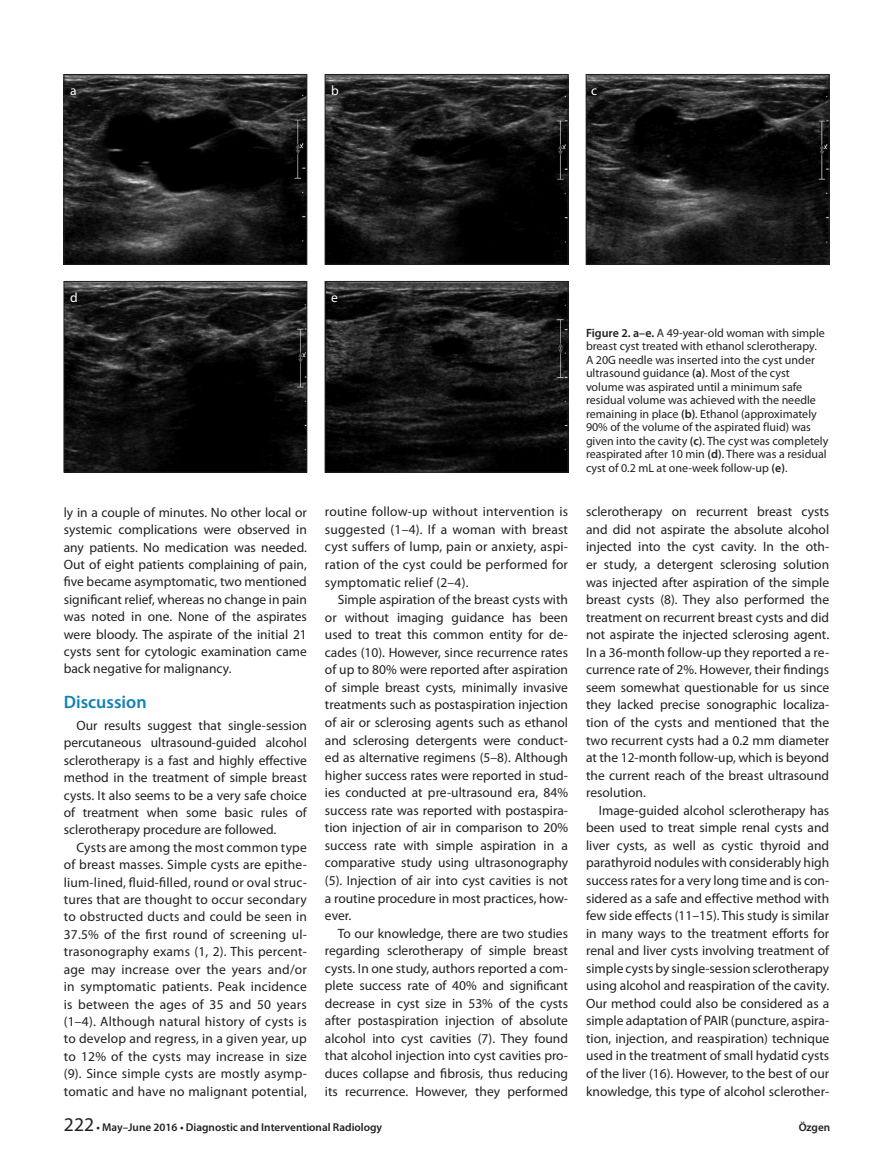
<style>
.page{position:relative;width:893px;height:1170px;background:#fff}
.page>*{position:absolute;margin:0;border:0;box-sizing:border-box;transform-origin:0 0}
.t1{font:600 18px "Myriad Pro";color:#1181b4}
.t2{font:13.5px/17.5px "Myriad Pro";color:#231f20;text-align:justify}
.t3{font:13.5px "Myriad Pro";color:#fff}
.t4{font:12px/13.5px "Myriad Pro";color:#231f20}
.t5{font:600 11.25px "Myriad Pro";color:#231f20}
.s1{font-weight:600}
.s2{font-weight:400;font-size:19.5px}
</style>
<div class="page">
<img style="left:66px;top:283px;width:239px;height:187px">
<div style="left:64px;top:281px;width:243px;height:191px;border:1px solid #231f20"></div>
<img style="left:66px;top:76px;width:239px;height:186px">
<div style="left:64px;top:74px;width:243px;height:190px;border:1px solid #231f20"></div>
<img style="left:327px;top:283px;width:239px;height:187px">
<div style="left:325px;top:281px;width:243px;height:191px;border:1px solid #231f20"></div>
<img style="left:327px;top:76px;width:239px;height:186px">
<div style="left:325px;top:74px;width:243px;height:190px;border:1px solid #231f20"></div>
<img style="left:588px;top:76px;width:239px;height:186px">
<div style="left:586px;top:74px;width:243px;height:190px;border:1px solid #231f20"></div>
<p class="t3" style="left:70px;top:83px;width:8px">a</p>
<p class="t3" style="left:331px;top:83px;width:9px">b</p>
<p class="t3" style="left:591px;top:83px;width:8px">c</p>
<p class="t3" style="left:70px;top:289px;width:9px">d</p>
<p class="t3" style="left:331px;top:289px;width:8px">e</p>
<p class="t2" style="left:64px;top:503px;width:245px">ly in a couple of minutes. No other local or systemic complications were observed in any patients. No medication was needed.<br>Out of eight patients complaining of pain, five became asymptomatic, two mentioned significant relief, whereas no change in pain was noted in one. None of the aspirates were bloody. The aspirate of the initial 21 cysts sent for cytologic examination came back negative for malignancy.</p>
<p class="t1" style="left:64px;top:690px;width:84px">Discussion</p>
<p class="t2" style="left:64px;top:716px;width:245px;text-indent:13px">Our results suggest that single-session percutaneous ultrasound-guided alcohol sclerotherapy is a fast and highly effective method in the treatment of simple breast cysts. It also seems to be a very safe choice of treatment when some basic rules of sclerotherapy procedure are followed.</p>
<p class="t2" style="left:64px;top:838px;width:245px;text-indent:13px">Cysts are among the most common type of breast masses. Simple cysts are epithe&shy;lium-lined, fluid-filled, round or oval struc&shy;tures that are thought to occur secondary to obstructed ducts and could be seen in 37.5% of the first round of screening ul&shy;trasonography exams (1, 2). This percent&shy;age may increase over the years and/or in symptomatic patients. Peak incidence is between the ages of 35 and 50 years (1–4). Although natural history of cysts is to develop and regress, in a given year, up to 12% of the cysts may increase in size (9). Since simple cysts are mostly asymp&shy;tomatic and have no malignant potential,</p>
<p class="t2" style="left:325px;top:503px;width:245px">routine follow-up without intervention is suggested (1–4). If a woman with breast cyst suffers of lump, pain or anxiety, aspi&shy;ration of the cyst could be performed for symptomatic relief (2–4).</p>
<p class="t2" style="left:325px;top:590px;width:245px;text-indent:13px">Simple aspiration of the breast cysts with or without imaging guidance has been used to treat this common entity for de&shy;cades (10). However, since recurrence rates of up to 80% were reported after aspiration of simple breast cysts, minimally invasive treatments such as postaspiration injection of air or sclerosing agents such as ethanol and sclerosing detergents were conduct&shy;ed as alternative regimens (5–8). Although higher success rates were reported in stud&shy;ies conducted at pre-ultrasound era, 84% success rate was reported with postaspira&shy;tion injection of air in comparison to 20% success rate with simple aspiration in a comparative study using ultrasonography (5). Injection of air into cyst cavities is not a routine procedure in most practices, how&shy;ever.</p>
<p class="t2" style="left:325px;top:924px;width:245px;text-indent:13px">To our knowledge, there are two studies regarding sclerotherapy of simple breast cysts. In one study, authors reported a com&shy;plete success rate of 40% and significant decrease in cyst size in 53% of the cysts after postaspiration injection of absolute alcohol into cyst cavities (7). They found that alcohol injection into cyst cavities pro&shy;duces collapse and fibrosis, thus reducing its recurrence. However, they performed</p>
<p class="t4" style="left:586px;top:325px;width:244px"><span class="s1">Figure 2. a–e.</span> A 49-year-old woman with simple breast cyst treated with ethanol sclerotherapy.<br>A 20G needle was inserted into the cyst under ultrasound guidance <span class="s1">(a)</span>. Most of the cyst volume was aspirated until a minimum safe residual volume was achieved with the needle remaining in place <span class="s1">(b)</span>. Ethanol (approximately 90% of the volume of the aspirated fluid) was given into the cavity <span class="s1">(c)</span>. The cyst was completely reaspirated after 10 min <span class="s1">(d)</span>. There was a residual cyst of 0.2 mL at one-week follow-up <span class="s1">(e)</span>.</p>
<p class="t2" style="left:586px;top:503px;width:245px">sclerotherapy on recurrent breast cysts and did not aspirate the absolute alcohol injected into the cyst cavity. In the oth&shy;er study, a detergent sclerosing solution was injected after aspiration of the simple breast cysts (8). They also performed the treatment on recurrent breast cysts and did not aspirate the injected sclerosing agent.<br>In a 36-month follow-up they reported a re&shy;currence rate of 2%. However, their findings seem somewhat questionable for us since they lacked precise sonographic localiza&shy;tion of the cysts and mentioned that the two recurrent cysts had a 0.2 mm diameter at the 12-month follow-up, which is beyond the current reach of the breast ultrasound resolution.</p>
<p class="t2" style="left:586px;top:801px;width:245px;text-indent:13px">Image-guided alcohol sclerotherapy has been used to treat simple renal cysts and liver cysts, as well as cystic thyroid and parathyroid nodules with considerably high success rates for a very long time and is con&shy;sidered as a safe and effective method with few side effects (11–15). This study is similar in many ways to the treatment efforts for renal and liver cysts involving treatment of simple cysts by single-session sclerotherapy using alcohol and reaspiration of the cavity.<br>Our method could also be considered as a simple adaptation of PAIR (puncture, aspira&shy;tion, injection, and reaspiration) technique used in the treatment of small hydatid cysts of the liver (16). However, to the best of our knowledge, this type of alcohol sclerother-</p>
<p class="t5" style="left:64px;top:1120px;width:320px"><span class="s2">222</span> • May–June 2016 • Diagnostic and Interventional Radiology</p>
<p class="t5" style="left:799px;top:1120px;width:33px">Özgen</p>
</div>
